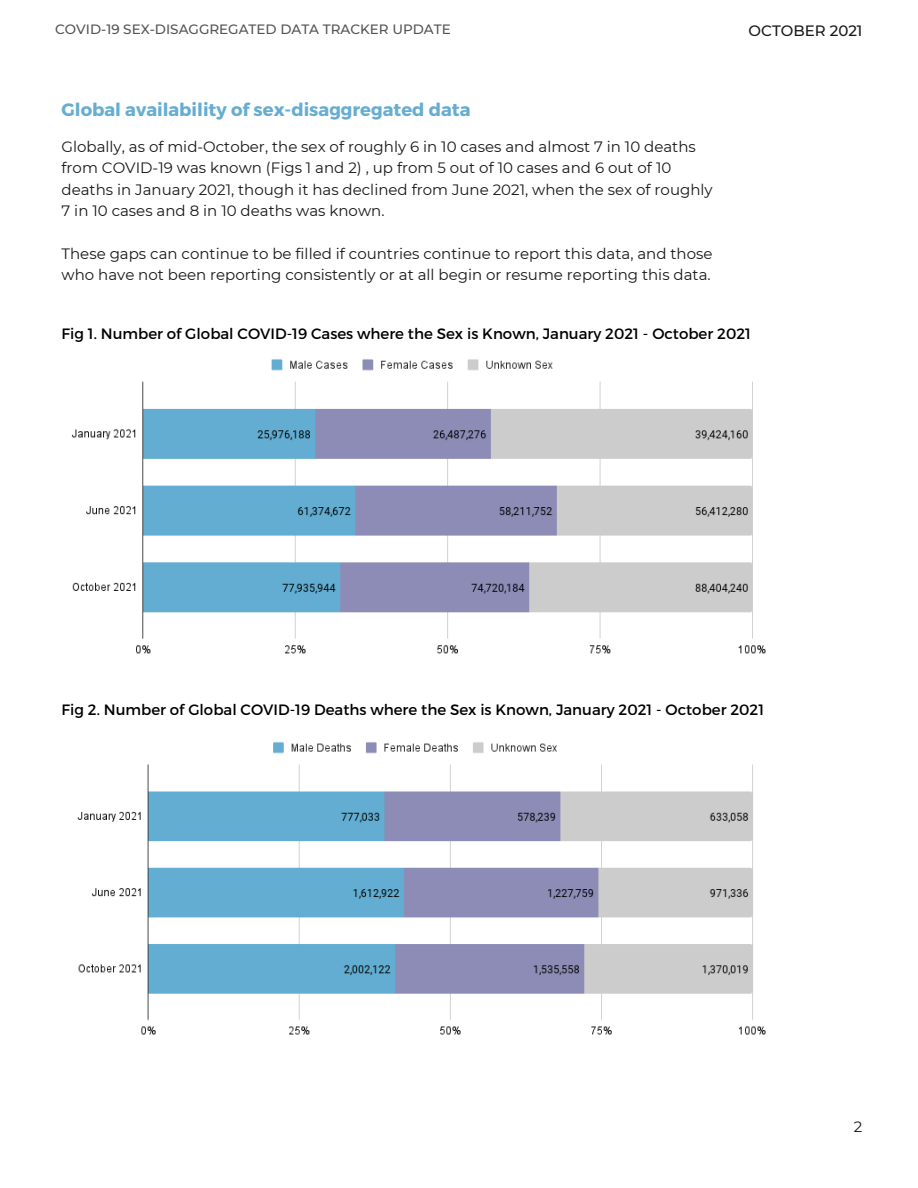
<style>
.page{position:relative;width:918px;height:1188px;background:#fff}
.page>*{position:absolute;margin:0;border:0;box-sizing:border-box;transform-origin:0 0}
.t1{font:700 18px "Montserrat";color:#66add1}
.t2{font:15px/21.3px "Montserrat";color:#181818}
.t3{font:15px "Montserrat";color:#000}
.t4{font:500 15px "Montserrat";color:#181818}
.t5{font:500 13.5px "Montserrat";color:#545454}
</style>
<div class="page">
<img style="left:77px;top:741px;width:689px;height:294px">
<img style="left:71px;top:359px;width:695px;height:295px">
<p class="t5" style="left:55px;top:21px;width:397px">COVID-19 SEX-DISAGGREGATED DATA TRACKER UPDATE</p>
<p class="t1" style="left:62px;top:98px;width:411px">Global availability of sex-disaggregated data</p>
<p class="t2" style="left:62px;top:136px;width:653px">Globally, as of mid-October, the sex of roughly 6 in 10 cases and almost 7 in 10 deaths from COVID-19 was known (Figs 1 and 2) , up from 5 out of 10 cases and 6 out of 10 deaths in January 2021, though it has declined from June 2021, when the sex of roughly 7 in 10 cases and 8 in 10 deaths was known.</p>
<p class="t2" style="left:62px;top:243px;width:653px">These gaps can continue to be filled if countries continue to report this data, and those who have not been reporting consistently or at all begin or resume reporting this data.</p>
<p class="t4" style="left:749px;top:22px;width:115px">OCTOBER 2021</p>
<p class="t3" style="left:62px;top:324px;width:691px">Fig 1. Number of Global COVID-19 Cases where the Sex is Known, January 2021 - October 2021</p>
<p class="t3" style="left:62px;top:700px;width:704px">Fig 2. Number of Global COVID-19 Deaths where the Sex is Known, January 2021 - October 2021</p>
<p class="t2" style="left:854px;top:1116px;width:10px">2</p>
</div>
